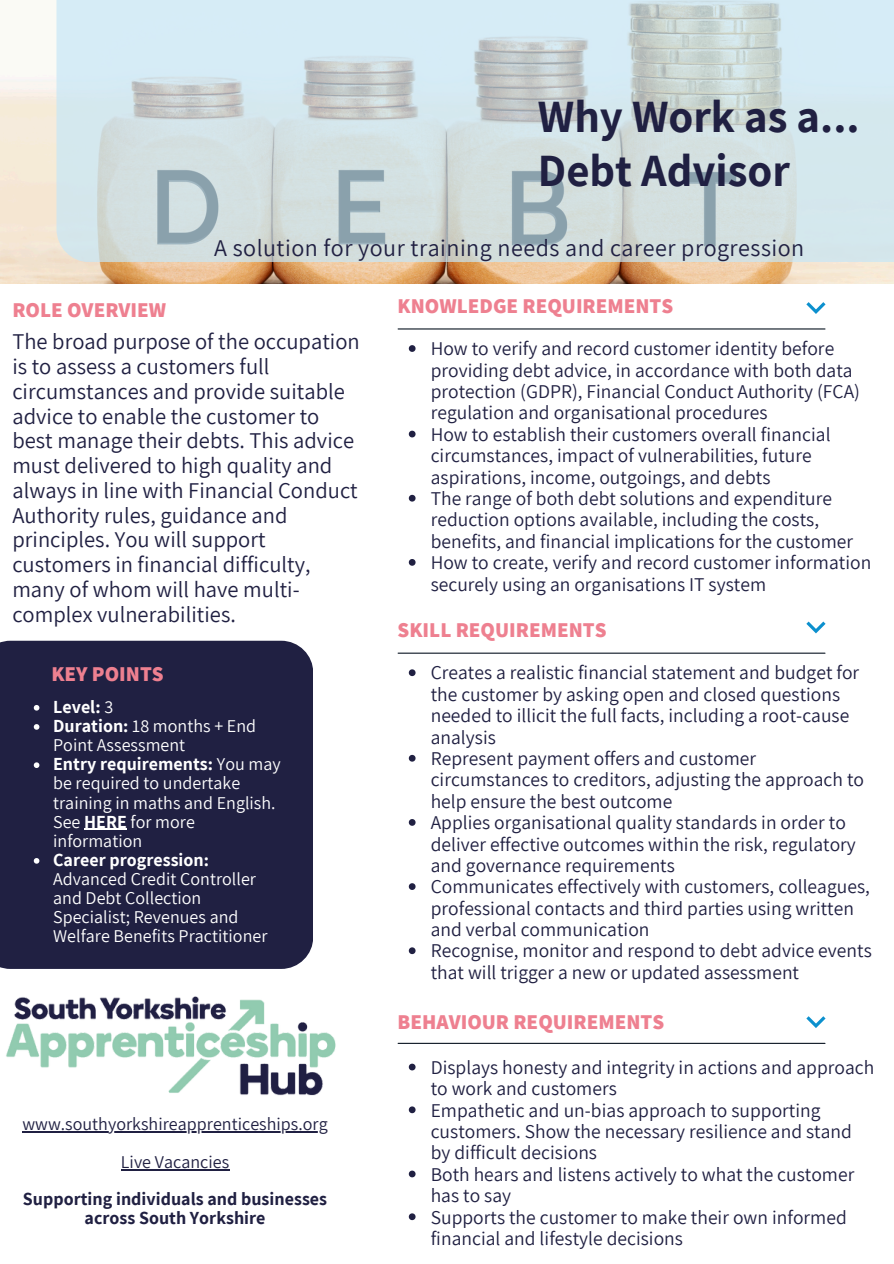
<style>
.page{position:relative;width:894px;height:1264px;background:#fff}
.page>*{position:absolute;margin:0;border:0;box-sizing:border-box;transform-origin:0 0}
.t1{font:700 45px/54px "Assistant";color:#202042}
.t2{font:24px "Assistant";letter-spacing:.02em;color:#202042}
.t3{font:22.5px/24.8px "Assistant";color:#202042}
.t4{font:800 21px "Assistant";color:#ee8090}
.t5{font:19.5px/21.3px "Assistant";color:#202042}
.t6{font:18px/19.2px "Assistant";color:#fff}
.t7{font:700 18px/19.2px "Assistant";color:#202042;text-align:center}
.t8{font:18px "Assistant";color:#202042}
.t9{font:700 18px "Assistant";color:#fff}
.s1{font-weight:400}
.s2{font-weight:700}
</style>
<div class="page">
<img style="left:0;top:80px;width:893px;height:204px">
<svg style="left:56px;top:0;width:837px;height:262px;background:#cedce0"></svg>
<hr style="left:398px;top:328px;width:426px;height:1px;background:#0b1623">
<hr style="left:398px;top:652px;width:426px;height:1px;background:#0b1623">
<hr style="left:398px;top:1042px;width:426px;height:1px;background:#0b1623">
<svg style="left:806px;top:302px;width:19px;height:12px"></svg>
<svg style="left:806px;top:1016px;width:19px;height:12px"></svg>
<img style="left:6px;top:996px;width:330px;height:100px">
<svg style="left:408px;top:345px;width:7px;height:7px"></svg>
<svg style="left:408px;top:430px;width:7px;height:7px"></svg>
<svg style="left:408px;top:495px;width:7px;height:6px"></svg>
<svg style="left:408px;top:559px;width:7px;height:6px"></svg>
<svg style="left:408px;top:669px;width:7px;height:7px"></svg>
<svg style="left:408px;top:755px;width:7px;height:6px"></svg>
<svg style="left:408px;top:819px;width:7px;height:6px"></svg>
<svg style="left:408px;top:883px;width:7px;height:7px"></svg>
<svg style="left:408px;top:947px;width:7px;height:7px"></svg>
<div style="left:0;top:640px;width:313px;height:328px;background:#202042"></div>
<svg style="left:34px;top:705px;width:5px;height:5px"></svg>
<svg style="left:34px;top:724px;width:5px;height:5px"></svg>
<svg style="left:34px;top:762px;width:5px;height:6px"></svg>
<hr style="left:84px;top:828px;width:43px;height:2px;background:#fff">
<svg style="left:34px;top:858px;width:5px;height:5px"></svg>
<svg style="left:806px;top:621px;width:19px;height:12px"></svg>
<hr style="left:22px;top:1131px;width:306px;height:1px;background:#202042">
<hr style="left:121px;top:1169px;width:108px;height:1px;background:#202042">
<svg style="left:408px;top:1063px;width:7px;height:7px"></svg>
<svg style="left:408px;top:1106px;width:7px;height:7px"></svg>
<svg style="left:408px;top:1170px;width:7px;height:7px"></svg>
<svg style="left:408px;top:1213px;width:7px;height:7px"></svg>
<p class="t1" style="left:538px;top:89px;width:323px">Why Work as a...<br>Debt Advisor</p>
<p class="t4" style="left:12px;top:296px;width:155px">ROLE OVERVIEW</p>
<p class="t2" style="left:214px;top:231px;width:591px">A solution for your training needs and career progression</p>
<h3 class="t4" style="left:397px;top:292px;width:277px">KNOWLEDGE REQUIREMENTS</h3>
<p class="t3" style="left:12px;top:328px;width:349px">The broad purpose of the occupation is to assess a customers full circumstances and provide suitable advice to enable the customer to best manage their debts. This advice must delivered to high quality and always in line with Financial Conduct<br>Authority rules, guidance and principles. You will support customers in financial difficulty, many of whom will have multi&shy;complex vulnerabilities.</p>
<h5 class="t4" style="left:51px;top:659px;width:114px">KEY POINTS</h5>
<h3 class="t9" style="left:53px;top:694px;width:62px">Level: <span class="s1">3</span></h3>
<p class="t6" style="left:53px;top:715px;width:204px"><span class="s2">Duration:</span> 18 months + End<br>Point Assessment</p>
<p class="t6" style="left:53px;top:754px;width:229px"><span class="s2">Entry requirements:</span> You may be required to undertake training in maths and English.<br>See <span class="s2">HERE</span> for more information</p>
<p class="t6" style="left:53px;top:849px;width:216px"><span class="s2">Career progression:<br></span>Advanced Credit Controller and Debt Collection<br>Specialist; Revenues and<br>Welfare Benefits Practitioner</p>
<p class="t8" style="left:22px;top:1111px;width:307px">www.southyorkshireapprenticeships.org</p>
<h3 class="t8" style="left:121px;top:1149px;width:110px">Live Vacancies</h3>
<p class="t7" style="left:23px;top:1188px;width:305px">Supporting individuals and businesses across South Yorkshire</p>
<h1 class="t5" style="left:430px;top:337px;width:430px">How to verify and record customer identity before providing debt advice, in accordance with both data protection (GDPR), Financial Conduct Authority (FCA) regulation and organisational procedures</h1>
<h2 class="t5" style="left:430px;top:423px;width:401px">How to establish their customers overall financial circumstances, impact of vulnerabilities, future aspirations, income, outgoings, and debts</h2>
<h3 class="t5" style="left:430px;top:487px;width:424px">The range of both debt solutions and expenditure reduction options available, including the costs, benefits, and financial implications for the customer</h3>
<h2 class="t5" style="left:430px;top:551px;width:442px">How to create, verify and record customer information securely using an organisations IT system</h2>
<p class="t4" style="left:397px;top:615px;width:210px">SKILL REQUIREMENTS</p>
<p class="t5" style="left:430px;top:661px;width:430px">Creates a realistic financial statement and budget for the customer by asking open and closed questions needed to illicit the full facts, including a root-cause analysis</p>
<p class="t5" style="left:430px;top:747px;width:435px">Represent payment offers and customer circumstances to creditors, adjusting the approach to help ensure the best outcome</p>
<p class="t5" style="left:430px;top:811px;width:426px">Applies organisational quality standards in order to deliver effective outcomes within the risk, regulatory and governance requirements</p>
<p class="t5" style="left:430px;top:875px;width:440px">Communicates effectively with customers, colleagues, professional contacts and third parties using written and verbal communication</p>
<p class="t5" style="left:430px;top:939px;width:442px">Recognise, monitor and respond to debt advice events that will trigger a new or updated assessment</p>
<p class="t4" style="left:397px;top:1008px;width:268px">BEHAVIOUR REQUIREMENTS</p>
<p class="t5" style="left:430px;top:1055px;width:445px">Displays honesty and integrity in actions and approach to work and customers</p>
<p class="t5" style="left:430px;top:1098px;width:422px">Empathetic and un-bias approach to supporting customers. Show the necessary resilience and stand by difficult decisions</p>
<p class="t5" style="left:430px;top:1162px;width:425px">Both hears and listens actively to what the customer has to say</p>
<p class="t5" style="left:430px;top:1205px;width:417px">Supports the customer to make their own informed financial and lifestyle decisions</p>
</div>
